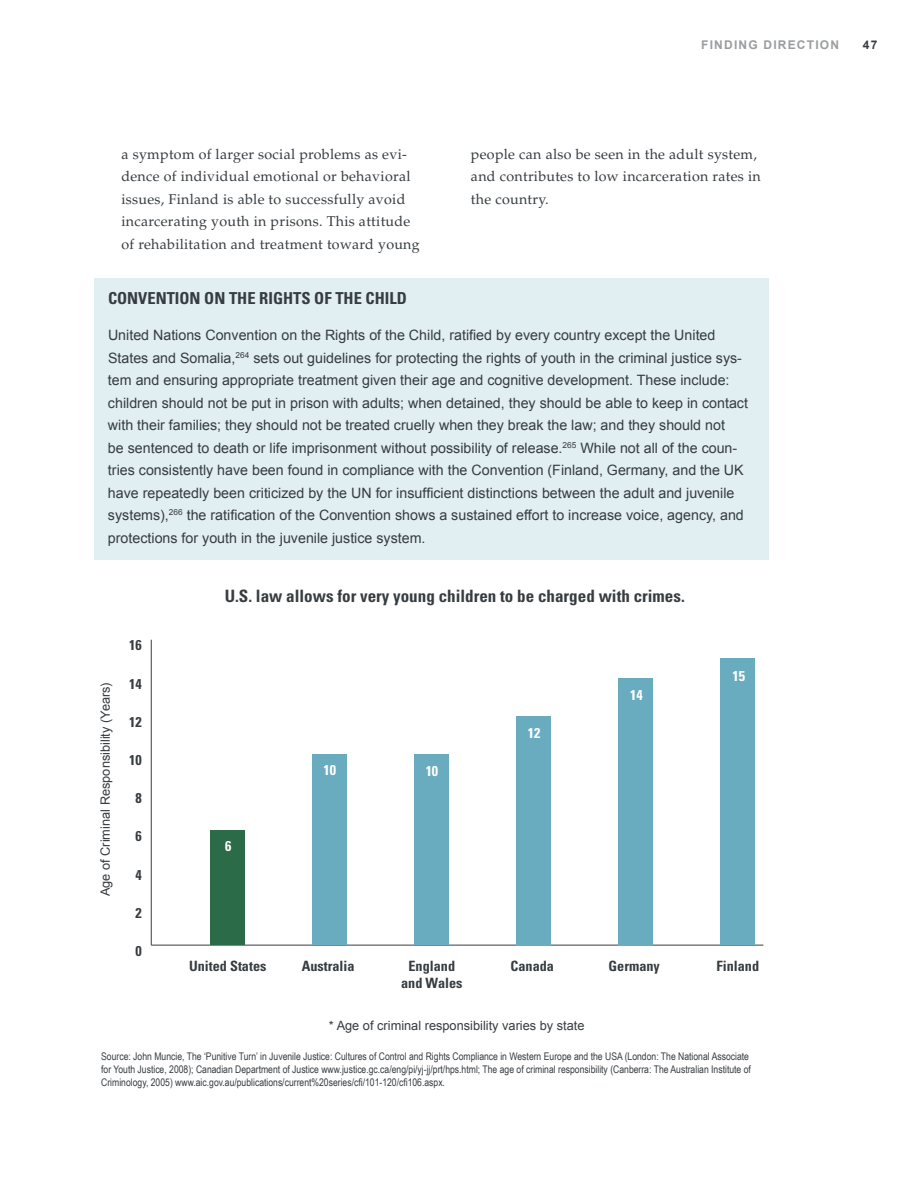
<style>
.page{position:relative;width:918px;height:1188px;background:#fff}
.page>*{position:absolute;margin:0;border:0;box-sizing:border-box;transform-origin:0 0}
.t1{font:700 condensed 17.1px "Univers LT Std";color:#363c40}
.t2{font:700 condensed 16.5px "Univers LT Std";color:#363c40}
.t3{font:14.25px/22.5px "Arial";color:#363c40}
.t4{font:14.25px/22.5px "Palatino LT Std";letter-spacing:.02em;color:#363c40}
.t5{font:700 condensed 14.25px "Univers LT Std";color:#363c40}
.t6{font:700 condensed 14.25px "Univers LT Std";color:#fff}
.t7{font:12.75px "Arial";color:#363c40}
.t8{font:700 12px "Arial";letter-spacing:.1em;color:#9a9d9f}
.t9{font:700 12px "Arial";color:#363c40}
.t10{font:10.5px/12.6px "Arial Narrow";color:#363c40}
</style>
<div class="page">
<hr style="left:151px;top:945px;width:612px;height:1px;background:#363c40">
<hr style="left:151px;top:640px;width:1px;height:305px;background:#363c40">
<div style="left:210px;top:831px;width:35px;height:114px;background:#2b6b47"></div>
<div style="left:312px;top:754px;width:35px;height:191px;background:#69acc0"></div>
<div style="left:414px;top:754px;width:35px;height:191px;background:#69acc0"></div>
<div style="left:516px;top:716px;width:35px;height:229px;background:#69acc0"></div>
<div style="left:619px;top:678px;width:34px;height:267px;background:#69acc0"></div>
<div style="left:721px;top:659px;width:34px;height:286px;background:#69acc0"></div>
<div style="left:94px;top:279px;width:676px;height:281px;background:#e1eef2"></div>
<p class="t8" style="left:701px;top:37px;width:139px">FINDING DIRECTION</p>
<p class="t9" style="left:863px;top:37px;width:16px">47</p>
<p class="t4" style="left:122px;top:143px;width:300px">a symptom of larger social problems as evi&shy;dence of individual emotional or behavioral issues, Finland is able to successfully avoid incarcerating youth in prisons. This attitude of rehabilitation and treatment toward young</p>
<p class="t4" style="left:471px;top:143px;width:291px">people can also be seen in the adult system, and contributes to low incarceration rates in the country.</p>
<p class="t2" style="left:108px;top:288px;width:300px">Convention on the Rights of the Child</p>
<p class="t3" style="left:108px;top:324px;width:642px">United Nations Convention on the Rights of the Child, ratified by every country except the United States and Somalia,<sup>264</sup> sets out guidelines for protecting the rights of youth in the criminal justice sys&shy;tem and ensuring appropriate treatment given their age and cognitive development. These include: children should not be put in prison with adults; when detained, they should be able to keep in contact with their families; they should not be treated cruelly when they break the law; and they should not<br>be sentenced to death or life imprisonment without possibility of release.<sup>265</sup> While not all of the coun&shy;tries consistently have been found in compliance with the Convention (Finland, Germany, and the UK have repeatedly been criticized by the UN for insufficient distinctions between the adult and juvenile systems),<sup>266</sup> the ratification of the Convention shows a sustained effort to increase voice, agency, and protections for youth in the juvenile justice system.</p>
<p class="t7" style="left:97px;top:896px;width:216px;rotate:-90deg">Age of Criminal Responsibility (Years)</p>
<p class="t5" style="left:129px;top:637px;width:14px">16</p>
<p class="t5" style="left:129px;top:675px;width:14px">14</p>
<p class="t5" style="left:129px;top:713px;width:14px">12</p>
<p class="t5" style="left:129px;top:751px;width:14px">10</p>
<p class="t5" style="left:135px;top:789px;width:8px">8</p>
<p class="t5" style="left:135px;top:828px;width:8px">6</p>
<p class="t5" style="left:135px;top:866px;width:8px">4</p>
<p class="t5" style="left:135px;top:904px;width:8px">2</p>
<p class="t5" style="left:135px;top:942px;width:8px">0</p>
<p class="t1" style="left:225px;top:586px;width:462px">U.S. law allows for very young children to be charged with crimes.</p>
<p class="t6" style="left:225px;top:838px;width:8px">6</p>
<p class="t6" style="left:323px;top:762px;width:14px">10</p>
<p class="t6" style="left:426px;top:762px;width:14px">10</p>
<p class="t6" style="left:528px;top:725px;width:14px">12</p>
<p class="t6" style="left:630px;top:686px;width:14px">14</p>
<p class="t6" style="left:732px;top:667px;width:14px">15</p>
<p class="t5" style="left:189px;top:958px;width:79px">United States</p>
<p class="t5" style="left:302px;top:958px;width:54px">Australia</p>
<p class="t5" style="left:409px;top:958px;width:48px">England</p>
<p class="t5" style="left:511px;top:958px;width:45px">Canada</p>
<p class="t5" style="left:609px;top:958px;width:53px">Germany</p>
<p class="t5" style="left:717px;top:958px;width:44px">Finland</p>
<p class="t5" style="left:401px;top:975px;width:63px">and Wales</p>
<p class="t7" style="left:329px;top:1018px;width:257px">* Age of criminal responsibility varies by state</p>
<p class="t10" style="left:101px;top:1050px;width:651px">Source: John Muncie, The ‘Punitive Turn’ in Juvenile Justice: Cultures of Control and Rights Compliance in Western Europe and the USA (London: The National Associate for Youth Justice, 2008); Canadian Department of Justice www.justice.gc.ca/eng/pi/yj-jj/prt/hps.html; The age of criminal responsibility (Canberra: The Australian Institute of<br>Criminology, 2005) www.aic.gov.au/publications/current%20series/cfi/101-120/cfi106.aspx.</p>
</div>
